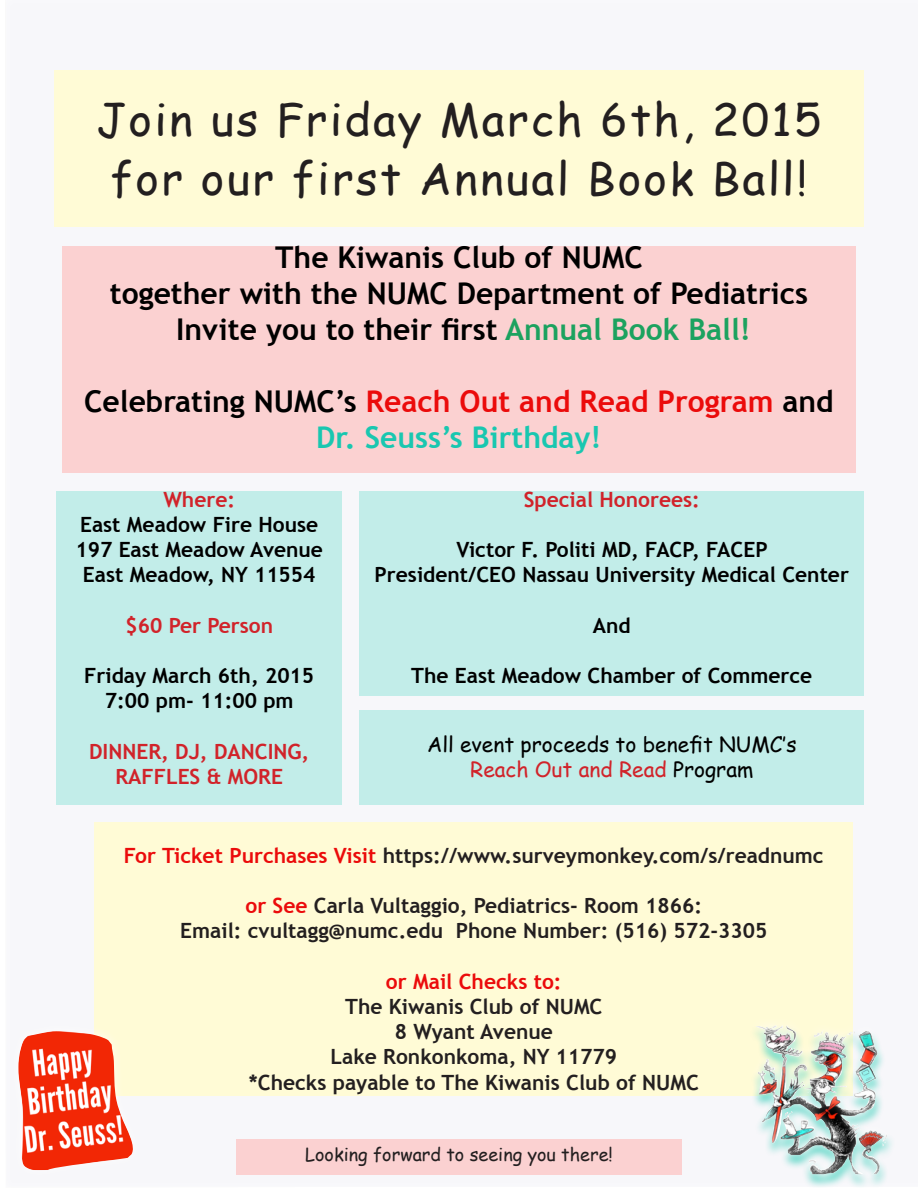
<style>
.page{position:relative;width:918px;height:1188px;background:#fff}
.page>*{position:absolute;margin:0;border:0;box-sizing:border-box;transform-origin:0 0}
.t1{font:44.55px "Comic Sans MS";letter-spacing:.05em;color:#231f20}
.t2{font:700 30px "Trebuchet MS";color:#000}
.t3{font:700 30px "Trebuchet MS";color:#eb0b0b}
.t4{font:700 30px "Trebuchet MS";color:#19c7b0}
.t5{font:700 21px "Trebuchet MS";color:#231f20}
.t6{font:700 21px "Trebuchet MS";color:#000}
.t7{font:700 21px "Trebuchet MS";color:#d1232a}
.t8{font:21px "Comic Sans MS";color:#000}
.t9{font:21px "Comic Sans MS";color:#d1232a}
.t10{font:700 21px "Trebuchet MS";color:#eb0b0b}
.t11{font:18px "Comic Sans MS";color:#231f20}
.s1{color:#1ca25f}
.s2{color:#000}
.s3{color:#eb0b0b}
</style>
<div class="page">
<div style="left:2px;top:0;width:916px;height:1188px;background:#f7f7fa"></div>
<div style="left:54px;top:70px;width:810px;height:157px;background:#fffbd6"></div>
<div style="left:62px;top:246px;width:794px;height:226px;background:#fbd1d1"></div>
<div style="left:57px;top:491px;width:285px;height:314px;background:#c2ede9"></div>
<div style="left:360px;top:491px;width:504px;height:205px;background:#c2ede9"></div>
<div style="left:360px;top:710px;width:504px;height:95px;background:#c2ede9"></div>
<div style="left:94px;top:822px;width:759px;height:273px;background:#fffbd6"></div>
<div style="left:236px;top:1139px;width:446px;height:35px;background:#fbd1d1"></div>
<div style="left:750px;top:1024px;width:146px;height:164px;background:#19c7b0;opacity:.75"></div>
<div style="left:748px;top:1016px;width:148px;height:168px;background:#fff;opacity:.75"></div>
<div style="left:740px;top:1024px;width:168px;height:151px;background:#fff;opacity:.75"></div>
<div style="left:9px;top:1021px;width:133px;height:159px;background:#fff;opacity:.75"></div>
<img style="left:17px;top:1031px;width:119px;height:139px">
<p class="t1" style="left:96px;top:87px;width:727px">Join us Friday March 6th, 2015</p>
<p class="t1" style="left:110px;top:146px;width:699px">for our first Annual Book Ball!</p>
<p class="t2" style="left:275px;top:238px;width:369px">The Kiwanis Club of NUMC</p>
<p class="t2" style="left:110px;top:274px;width:700px">together with the NUMC Department of Pediatrics</p>
<p class="t2" style="left:176px;top:310px;width:576px">Invite you to their first <span class="s1">Annual Book Ball!</span></p>
<p class="t3" style="left:84px;top:382px;width:751px"><span class="s2">Celebrating NUMC’s</span> Reach Out and Read Program <span class="s2">and</span></p>
<p class="t4" style="left:316px;top:418px;width:287px">Dr. Seuss’s Birthday!</p>
<p class="t7" style="left:163px;top:486px;width:73px">Where:</p>
<p class="t6" style="left:80px;top:512px;width:240px">East Meadow Fire House</p>
<p class="t6" style="left:75px;top:537px;width:249px">197 East Meadow Avenue</p>
<p class="t6" style="left:83px;top:562px;width:234px">East Meadow, NY 11554</p>
<p class="t7" style="left:125px;top:612px;width:149px">$60 Per Person</p>
<p class="t6" style="left:84px;top:663px;width:232px">Friday March 6th, 2015</p>
<p class="t6" style="left:105px;top:688px;width:190px">7:00 pm- 11:00 pm</p>
<p class="t7" style="left:89px;top:738px;width:222px">DINNER, DJ, DANCING,</p>
<p class="t7" style="left:115px;top:764px;width:169px">RAFFLES &amp; MORE</p>
<p class="t7" style="left:524px;top:486px;width:178px">Special Honorees:</p>
<p class="t6" style="left:456px;top:537px;width:313px">Victor F. Politi MD, FACP, FACEP</p>
<p class="t6" style="left:375px;top:562px;width:476px">President/CEO Nassau University Medical Center</p>
<p class="t6" style="left:593px;top:612px;width:39px">And</p>
<p class="t6" style="left:411px;top:663px;width:403px">The East Meadow Chamber of Commerce</p>
<p class="t8" style="left:427px;top:729px;width:371px">All event proceeds to benefit NUMC’s</p>
<p class="t9" style="left:470px;top:754px;width:285px">Reach Out and Read <span class="s2">Program</span></p>
<p class="t5" style="left:124px;top:842px;width:701px"><span class="s3">For Ticket Purchases Visit</span> https://www.surveymonkey.com/s/readnumc</p>
<p class="t5" style="left:245px;top:893px;width:458px"><span class="s3">or See</span> Carla Vultaggio, Pediatrics- Room 1866:</p>
<p class="t5" style="left:180px;top:918px;width:589px">Email: cvultagg@numc.edu Phone Number: (516) 572-3305</p>
<p class="t10" style="left:386px;top:968px;width:177px">or Mail Checks to:</p>
<p class="t5" style="left:345px;top:993px;width:259px">The Kiwanis Club of NUMC</p>
<p class="t5" style="left:395px;top:1019px;width:160px">8 Wyant Avenue</p>
<p class="t5" style="left:331px;top:1044px;width:288px">Lake Ronkonkoma, NY 11779</p>
<p class="t5" style="left:249px;top:1069px;width:452px">*Checks payable to The Kiwanis Club of NUMC</p>
<p class="t11" style="left:305px;top:1141px;width:309px">Looking forward to seeing you there!</p>
</div>
